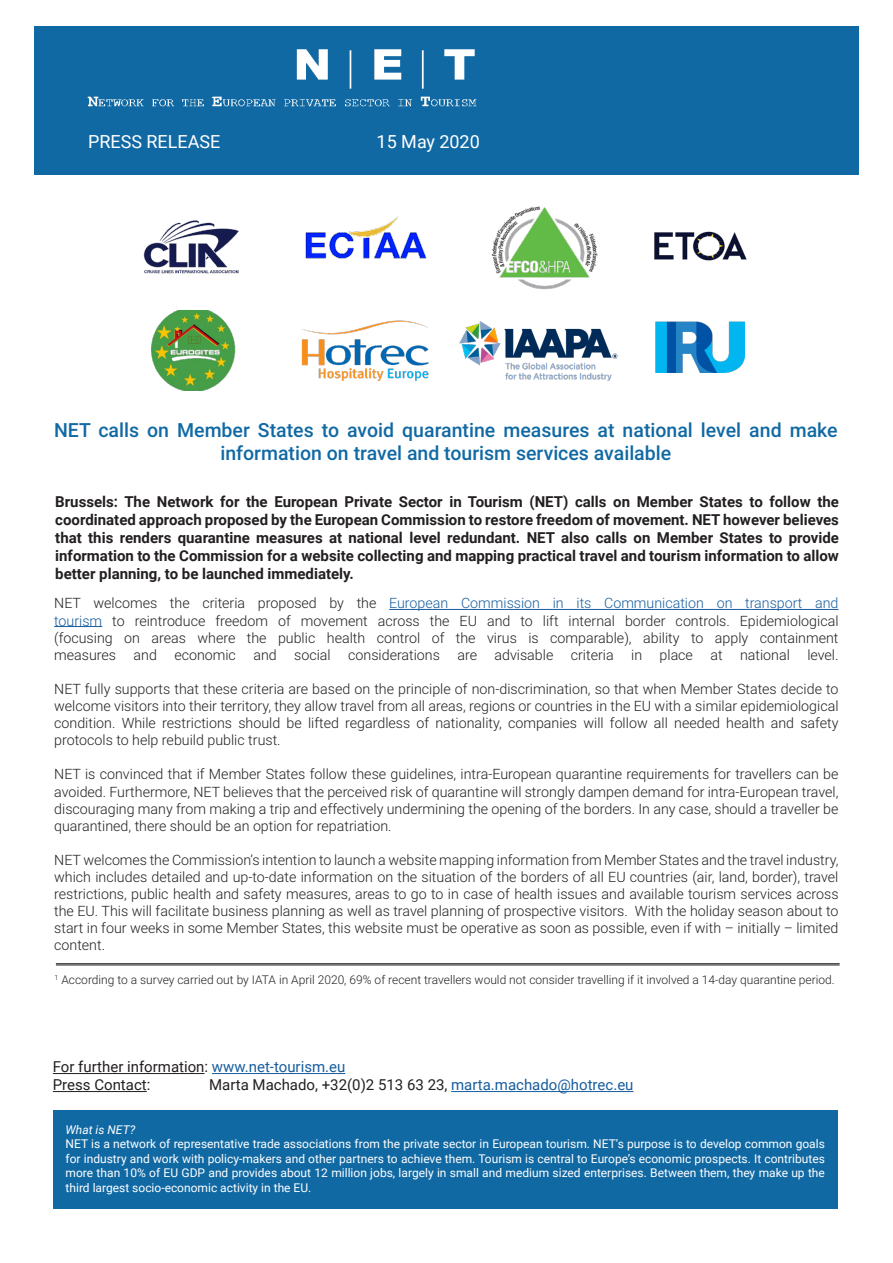
<style>
.page{position:relative;width:893px;height:1263px;background:#fff}
.page>*{position:absolute;margin:0;border:0;box-sizing:border-box;transform-origin:0 0}
.t1{font:500 19.5px/23.4px "Roboto";color:#1169a4;text-align:center}
.t2{font:18px "Roboto";color:#fff}
.t3{font:700 15px/18px "Roboto";color:#231f20;text-align:justify}
.t4{font:15px "Roboto";color:#231f20}
.t5{font:300 14.25px/17.1px "Roboto";color:#231f20;text-align:justify}
.t6{font:12px/14.4px "Roboto";color:#fff;text-align:justify}
.t7{font:300 12px "Roboto";color:#231f20}
.t8{font:italic 12px "Roboto";color:#fff}
.s1{color:#175d9e}
</style>
<div class="page">
<div style="left:34px;top:26px;width:825px;height:149px;background:#1169a4"></div>
<div style="left:53px;top:1110px;width:785px;height:99px;background:#1169a4"></div>
<hr style="left:53px;top:1073px;width:152px;height:1px;background:#231f20">
<hr style="left:212px;top:1073px;width:133px;height:1px;background:#175d9e">
<hr style="left:53px;top:1091px;width:94px;height:1px;background:#231f20">
<hr style="left:451px;top:1091px;width:182px;height:1px;background:#175d9e">
<img style="left:87px;top:49px;width:390px;height:58px">
<hr style="left:389px;top:609px;width:449px;height:1px;background:#175d9e">
<hr style="left:54px;top:626px;width:48px;height:1px;background:#175d9e">
<hr style="left:56px;top:963px;width:784px;height:1px;background:#231f20">
<hr style="left:56px;top:965px;width:784px;height:1px;background:#231f20">
<img style="left:143px;top:220px;width:96px;height:54px">
<img style="left:305px;top:216px;width:122px;height:43px">
<img style="left:491px;top:206px;width:107px;height:84px">
<img style="left:654px;top:231px;width:93px;height:30px">
<img style="left:151px;top:311px;width:85px;height:79px">
<img style="left:301px;top:320px;width:128px;height:61px">
<img style="left:459px;top:321px;width:159px;height:60px">
<img style="left:656px;top:322px;width:89px;height:51px">
<p class="t2" style="left:88px;top:129px;width:134px">PRESS RELEASE</p>
<p class="t2" style="left:377px;top:129px;width:105px">15 May 2020</p>
<p class="t1" style="left:54px;top:417px;width:785px">NET calls on Member States to avoid quarantine measures at national level and make information on travel and tourism services available</p>
<p class="t3" style="left:55px;top:492px;width:785px">Brussels: The Network for the European Private Sector in Tourism (NET) calls on Member States to follow the coordinated approach proposed by the European Commission to restore freedom of movement. NET however believes that this renders quarantine measures at national level redundant. NET also calls on Member States to provide information to the Commission for a website collecting and mapping practical travel and tourism information to allow better planning, to be launched immediately.</p>
<p class="t5" style="left:54px;top:594px;width:786px">NET welcomes the criteria proposed by the <span class="s1">European Commission in its Communication on transport and tourism</span> to reintroduce freedom of movement across the EU and to lift internal border controls. Epidemiological (focusing on areas where the public health control of the virus is comparable), ability to apply containment measures and economic and social considerations are advisable criteria in place at national level.</p>
<p class="t5" style="left:54px;top:680px;width:786px">NET fully supports that these criteria are based on the principle of non-discrimination, so that when Member States decide to welcome visitors into their territory, they allow travel from all areas, regions or countries in the EU with a similar epidemiological condition. While restrictions should be lifted regardless of nationality, companies will follow all needed health and safety protocols to help rebuild public trust.</p>
<p class="t5" style="left:54px;top:765px;width:786px">NET is convinced that if Member States follow these guidelines, intra-European quarantine requirements for travellers can be avoided. Furthermore, NET believes that the perceived risk of quarantine will strongly dampen demand for intra-European travel, discouraging many from making a trip and effectively undermining the opening of the borders. In any case, should a traveller be quarantined, there should be an option for repatriation.</p>
<p class="t5" style="left:54px;top:851px;width:786px">NET welcomes the Commission’s intention to launch a website mapping information from Member States and the travel industry, which includes detailed and up-to-date information on the situation of the borders of all EU countries (air, land, border), travel restrictions, public health and safety measures, areas to go to in case of health issues and available tourism services across the EU. This will facilitate business planning as well as travel planning of prospective visitors. With the holiday season about to start in four weeks in some Member States, this website must be operative as soon as possible, even if with – initially – limited content.</p>
<p class="t7" style="left:55px;top:971px;width:782px"><sup>1</sup> According to a survey carried out by IATA in April 2020, 69% of recent travellers would not consider travelling if it involved a 14-day quarantine period.</p>
<p class="t4" style="left:53px;top:1056px;width:294px">For further information: <span class="s1">www.net-tourism.eu</span></p>
<p class="t4" style="left:53px;top:1074px;width:99px">Press Contact:</p>
<p class="t4" style="left:209px;top:1074px;width:426px">Marta Machado, +32(0)2 513 63 23, <span class="s1">marta.machado@hotrec.eu</span></p>
<p class="t8" style="left:66px;top:1121px;width:71px">What is NET?</p>
<p class="t6" style="left:66px;top:1136px;width:761px">NET is a network of representative trade associations from the private sector in European tourism. NET’s purpose is to develop common goals for industry and work with policy-makers and other partners to achieve them. Tourism is central to Europe’s economic prospects. It contributes more than 10% of EU GDP and provides about 12 million jobs, largely in small and medium sized enterprises. Between them, they make up the third largest socio-economic activity in the EU.</p>
</div>
